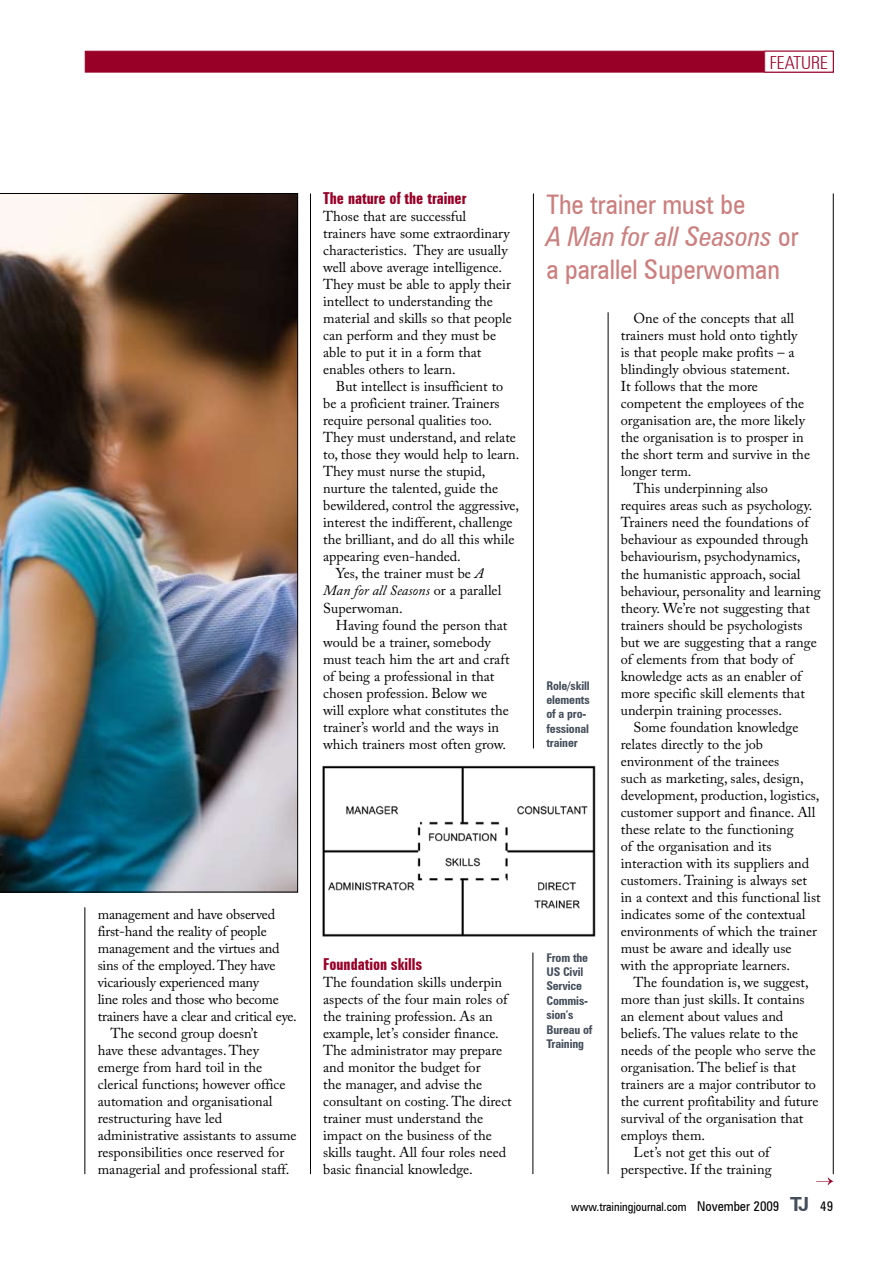
<style>
.page{position:relative;width:893px;height:1263px;background:#fff}
.page>*{position:absolute;margin:0;border:0;box-sizing:border-box;transform-origin:0 0}
.t1{font:condensed 27px/32.4px "Zurich BT";color:#cb7f7e}
.t2{font:300 condensed 18px "Zurich BT";color:#990027}
.t3{font:700 extra-condensed 16.5px "Zurich BT";color:#990027}
.t4{font:14.25px/17px "Adobe Caslon Pro";color:#000}
.t5{font:italic 14.25px "Adobe Caslon Pro";color:#000}
.t6{font:700 condensed 12px/14.4px "Zurich BT";letter-spacing:-.01em;color:#444e5a}
.t7{font:condensed 12px "Zurich BT";color:#000}
.s1{font-style:italic}
.s2{font-style:normal}
.s3{font-size:13.5px}
.s4{font-weight:700;font-stretch:normal;font-size:19.5px;color:#444e5a}
</style>
<div class="page">
<hr style="left:310px;top:193px;width:1px;height:981px;background:#000">
<hr style="left:833px;top:193px;width:1px;height:981px;background:#000">
<div style="left:85px;top:51px;width:748px;height:21px;background:#990027;border:1px solid #990027"></div>
<div style="left:765px;top:51px;width:68px;height:21px;background:#fff"></div>
<hr style="left:608px;top:312px;width:1px;height:862px;background:#000">
<img style="left:0;top:193px;width:298px;height:699px">
<hr style="left:533px;top:193px;width:1px;height:555px;background:#000">
<hr style="left:85px;top:907px;width:1px;height:267px;background:#000">
<svg style="left:816px;top:1177px;width:17px;height:8px"></svg>
<img style="left:322px;top:765px;width:273px;height:171px">
<hr style="left:533px;top:952px;width:1px;height:222px;background:#000">
<p class="t2" style="left:770px;top:51px;width:60px">FEATURE</p>
<p class="t4" style="left:98px;top:905px;width:179px">management and have observed</p>
<p class="t4" style="left:98px;top:922px;width:171px">first-hand the reality of people</p>
<p class="t4" style="left:98px;top:939px;width:183px">management and the virtues and</p>
<p class="t4" style="left:98px;top:956px;width:179px">sins of the employed. They have</p>
<p class="t4" style="left:98px;top:973px;width:163px">vicariously experienced many</p>
<p class="t4" style="left:98px;top:990px;width:182px">line roles and those who become</p>
<p class="t4" style="left:98px;top:1007px;width:201px">trainers have a clear and critical eye.</p>
<p class="t4" style="left:111px;top:1024px;width:148px">The second group doesn’t</p>
<p class="t4" style="left:98px;top:1041px;width:163px">have these advantages. They</p>
<p class="t4" style="left:98px;top:1058px;width:166px">emerge from hard toil in the</p>
<p class="t4" style="left:98px;top:1075px;width:189px">clerical functions; however office</p>
<p class="t4" style="left:98px;top:1092px;width:176px">automation and organisational</p>
<p class="t4" style="left:98px;top:1109px;width:126px">restructuring have led</p>
<p class="t4" style="left:98px;top:1126px;width:200px">administrative assistants to assume</p>
<p class="t4" style="left:98px;top:1143px;width:188px">responsibilities once reserved for</p>
<p class="t4" style="left:98px;top:1160px;width:193px">managerial and professional staff.</p>
<p class="t3" style="left:323px;top:189px;width:145px">The nature of the trainer</p>
<p class="t4" style="left:323px;top:208px;width:190px">Those that are successful trainers have some extraordinary characteristics. They are usually well above average intelligence.<br>They must be able to apply their intellect to understanding the material and skills so that people can perform and they must be able to put it in a form that enables others to learn.</p>
<p class="t4" style="left:336px;top:378px;width:169px">But intellect is insufficient to</p>
<p class="t4" style="left:323px;top:395px;width:178px">be a proficient trainer. Trainers</p>
<p class="t4" style="left:323px;top:412px;width:170px">require personal qualities too.</p>
<p class="t4" style="left:323px;top:429px;width:194px">They must understand, and relate</p>
<p class="t4" style="left:323px;top:446px;width:198px">to, those they would help to learn.</p>
<p class="t4" style="left:323px;top:463px;width:164px">They must nurse the stupid,</p>
<p class="t4" style="left:323px;top:480px;width:176px">nurture the talented, guide the</p>
<p class="t4" style="left:323px;top:497px;width:197px">bewildered, control the aggressive,</p>
<p class="t4" style="left:323px;top:514px;width:191px">interest the indifferent, challenge</p>
<p class="t4" style="left:323px;top:531px;width:193px">the brilliant, and do all this while</p>
<p class="t4" style="left:323px;top:548px;width:139px">appearing even-handed.</p>
<p class="t4" style="left:336px;top:565px;width:149px">Yes, the trainer must be <span class="s1">A</span></p>
<p class="t5" style="left:323px;top:582px;width:180px">Man for all Seasons <span class="s2">or a parallel</span></p>
<p class="t4" style="left:323px;top:599px;width:81px">Superwoman.</p>
<p class="t4" style="left:336px;top:616px;width:173px">Having found the person that</p>
<p class="t4" style="left:323px;top:633px;width:169px">would be a trainer, somebody</p>
<p class="t4" style="left:323px;top:650px;width:188px">must teach him the art and craft</p>
<p class="t4" style="left:323px;top:667px;width:173px">of being a professional in that</p>
<p class="t4" style="left:323px;top:684px;width:165px">chosen profession. Below we</p>
<p class="t4" style="left:323px;top:701px;width:187px">will explore what constitutes the</p>
<p class="t4" style="left:323px;top:718px;width:177px">trainer’s world and the ways in</p>
<p class="t4" style="left:323px;top:735px;width:184px">which trainers most often grow.</p>
<p class="t3" style="left:323px;top:954px;width:101px">Foundation skills</p>
<p class="t4" style="left:323px;top:973px;width:190px">The foundation skills underpin aspects of the four main roles of the training profession. As an example, let’s consider finance.<br>The administrator may prepare and monitor the budget for<br>the manager, and advise the consultant on costing. The direct trainer must understand the impact on the business of the skills taught. All four roles need basic financial knowledge.</p>
<h1 class="t1" style="left:546px;top:188px;width:254px">The trainer must be<br><span class="s1">A Man for all Seasons</span> or a parallel Superwoman</h1>
<p class="t6" style="left:546px;top:678px;width:45px">Role/skill elements of a pro&shy;fessional trainer</p>
<p class="t6" style="left:546px;top:950px;width:48px">From the<br>US Civil<br>Service<br>Commis&shy;sion’s<br>Bureau of<br>Training</p>
<p class="t4" style="left:634px;top:310px;width:162px">One of the concepts that all</p>
<p class="t4" style="left:621px;top:327px;width:178px">trainers must hold onto tightly</p>
<p class="t4" style="left:621px;top:344px;width:175px">is that people make profits – a</p>
<p class="t4" style="left:621px;top:361px;width:171px">blindingly obvious statement.</p>
<p class="t4" style="left:621px;top:378px;width:139px">It follows that the more</p>
<p class="t4" style="left:621px;top:395px;width:185px">competent the employees of the</p>
<p class="t4" style="left:621px;top:412px;width:186px">organisation are, the more likely</p>
<p class="t4" style="left:621px;top:429px;width:184px">the organisation is to prosper in</p>
<p class="t4" style="left:621px;top:446px;width:191px">the short term and survive in the</p>
<p class="t4" style="left:621px;top:463px;width:72px">longer term.</p>
<p class="t4" style="left:634px;top:480px;width:136px">This underpinning also</p>
<p class="t4" style="left:621px;top:497px;width:193px">requires areas such as psychology.</p>
<p class="t4" style="left:621px;top:514px;width:189px">Trainers need the foundations of</p>
<p class="t4" style="left:621px;top:531px;width:189px">behaviour as expounded through</p>
<p class="t4" style="left:621px;top:548px;width:181px">behaviourism, psychodynamics,</p>
<p class="t4" style="left:621px;top:565px;width:181px">the humanistic approach, social</p>
<p class="t4" style="left:621px;top:582px;width:201px">behaviour, personality and learning</p>
<p class="t4" style="left:621px;top:599px;width:191px">theory. We’re not suggesting that</p>
<p class="t4" style="left:621px;top:616px;width:183px">trainers should be psychologists</p>
<p class="t4" style="left:621px;top:633px;width:197px">but we are suggesting that a range</p>
<p class="t4" style="left:621px;top:650px;width:174px">of elements from that body of</p>
<p class="t4" style="left:621px;top:667px;width:182px">knowledge acts as an enabler of</p>
<p class="t4" style="left:621px;top:684px;width:186px">more specific skill elements that</p>
<p class="t4" style="left:621px;top:701px;width:163px">underpin training processes.</p>
<p class="t4" style="left:634px;top:718px;width:166px">Some foundation knowledge</p>
<p class="t4" style="left:621px;top:735px;width:144px">relates directly to the job</p>
<p class="t4" style="left:621px;top:752px;width:160px">environment of the trainees</p>
<p class="t4" style="left:621px;top:769px;width:184px">such as marketing, sales, design,</p>
<p class="t4" style="left:621px;top:786px;width:200px">development, production, logistics,</p>
<p class="t4" style="left:621px;top:803px;width:196px">customer support and finance. All</p>
<p class="t4" style="left:621px;top:820px;width:174px">these relate to the functioning</p>
<p class="t4" style="left:621px;top:837px;width:152px">of the organisation and its</p>
<p class="t4" style="left:621px;top:854px;width:190px">interaction with its suppliers and</p>
<p class="t4" style="left:621px;top:871px;width:188px">customers. Training is always set</p>
<p class="t4" style="left:621px;top:888px;width:201px">in a context and this functional list</p>
<p class="t4" style="left:621px;top:905px;width:186px">indicates some of the contextual</p>
<p class="t4" style="left:621px;top:922px;width:198px">environments of which the trainer</p>
<p class="t4" style="left:621px;top:939px;width:172px">must be aware and ideally use</p>
<p class="t4" style="left:621px;top:956px;width:171px">with the appropriate learners.</p>
<p class="t4" style="left:634px;top:973px;width:177px">The foundation is, we suggest,</p>
<p class="t4" style="left:621px;top:990px;width:185px">more than just skills. It contains</p>
<p class="t4" style="left:621px;top:1007px;width:164px">an element about values and</p>
<p class="t4" style="left:621px;top:1024px;width:179px">beliefs. The values relate to the</p>
<p class="t4" style="left:621px;top:1041px;width:196px">needs of the people who serve the</p>
<p class="t4" style="left:621px;top:1058px;width:177px">organisation. The belief is that</p>
<p class="t4" style="left:621px;top:1075px;width:197px">trainers are a major contributor to</p>
<p class="t4" style="left:621px;top:1092px;width:199px">the current profitability and future</p>
<p class="t4" style="left:621px;top:1110px;width:184px">survival of the organisation that</p>
<p class="t4" style="left:621px;top:1127px;width:86px">employs them.</p>
<p class="t4" style="left:634px;top:1144px;width:138px">Let’s not get this out of</p>
<p class="t4" style="left:621px;top:1161px;width:152px">perspective. If the training</p>
<p class="t7" style="left:571px;top:1199px;width:263px">www.trainingjournal.com <span class="s3">November 2009</span> <span class="s4">TJ</span> <span class="s3">49</span></p>
</div>
